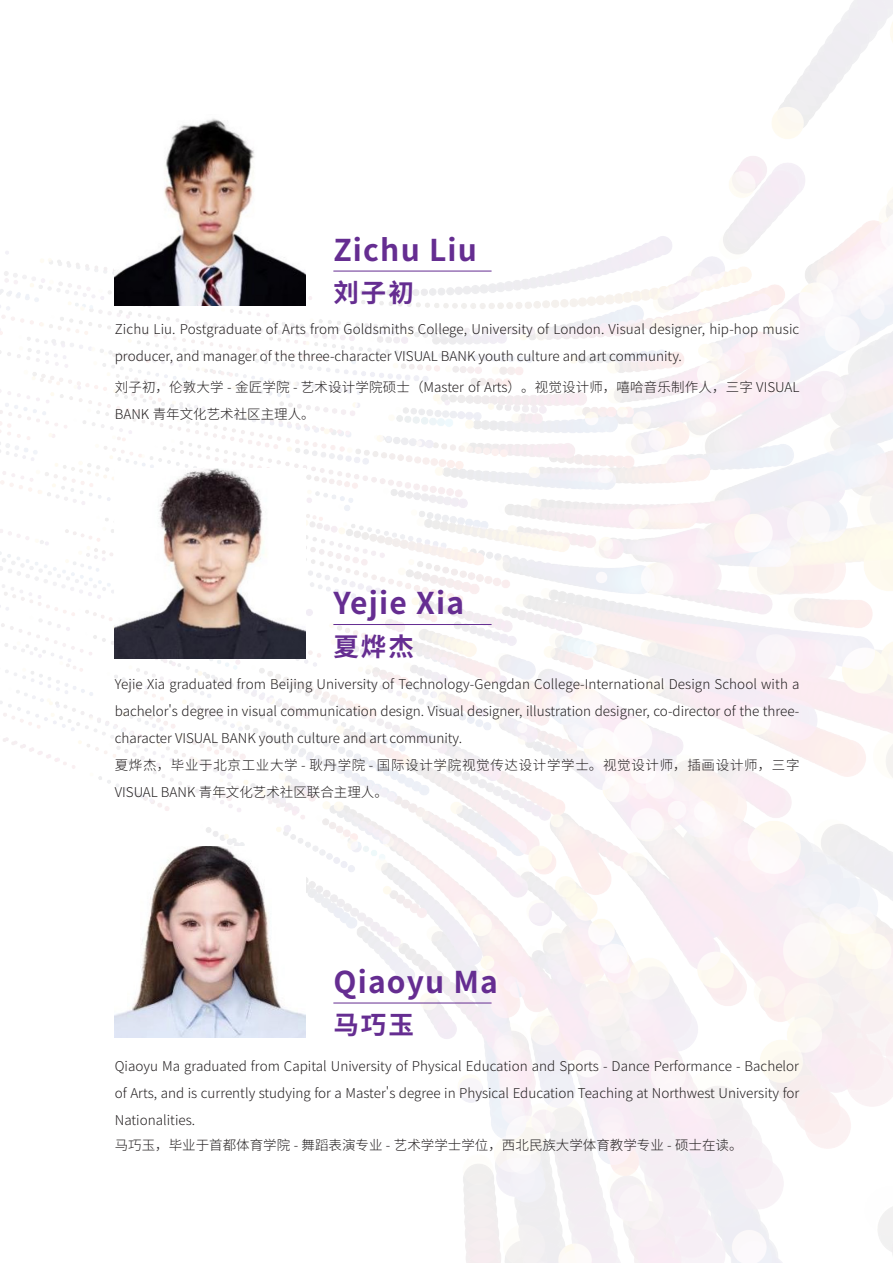
<style>
.page{position:relative;width:893px;height:1263px;background:#fff}
.page>*{position:absolute;margin:0;border:0;box-sizing:border-box;transform-origin:0 0}
.英文名字{font:700 30px "Source Han Sans CN";letter-spacing:.04em;color:#652d91}
.中文名字{font:700 25.5px "Source Han Sans CN";letter-spacing:.08em;color:#652d91}
.英文正文{font:300 13.5px/27px "Source Han Sans CN";color:#231f20;text-align:justify}
.中文正文{font:300 13.5px/27px "Source Han Sans CN";color:#231f20}
.中文正文-2{font:300 13.5px/27px "Source Han Sans CN";letter-spacing:.05em;color:#231f20}
</style>
<div class="page">
<img style="left:0;top:0;width:893px;height:1263px">
<hr style="left:333px;top:271px;width:159px;height:1px;background:#652d91">
<hr style="left:333px;top:624px;width:159px;height:1px;background:#652d91">
<hr style="left:333px;top:1003px;width:159px;height:1px;background:#652d91">
<img style="left:115px;top:115px;width:190px;height:190px">
<img style="left:115px;top:468px;width:190px;height:191px">
<img style="left:115px;top:847px;width:190px;height:190px">
<p class="英文名字" style="left:333px;top:233px;width:145px">Zichu Liu</p>
<p class="中文名字" style="left:333px;top:279px;width:82px">刘子初</p>
<p class="英文正文" style="left:115px;top:316px;width:686px">Zichu Liu. Postgraduate of Arts from Goldsmiths College, University of London. Visual designer, hip-hop music producer, and manager of the three-character VISUAL BANK youth culture and art community.</p>
<p class="中文正文" style="left:115px;top:374px;width:686px">刘子初，伦敦大学 - 金匠学院 - 艺术设计学院硕士（Master of Arts）。视觉设计师，嘻哈音乐制作人，三字 VISUAL<br>BANK 青年文化艺术社区主理人。</p>
<p class="英文名字" style="left:333px;top:586px;width:132px">Yejie Xia</p>
<p class="中文名字" style="left:333px;top:632px;width:82px">夏烨杰</p>
<p class="英文正文" style="left:115px;top:671px;width:686px">Yejie Xia graduated from Beijing University of Technology-Gengdan College-International Design School with a bachelor's degree in visual communication design. Visual designer, illustration designer, co-director of the three&shy;character VISUAL BANK youth culture and art community.</p>
<p class="中文正文-2" style="left:115px;top:751px;width:686px">夏烨杰，毕业于北京工业大学 - 耿丹学院 - 国际设计学院视觉传达设计学学士。视觉设计师，插画设计师，三字<br>VISUAL BANK 青年文化艺术社区联合主理人。</p>
<p class="英文名字" style="left:333px;top:965px;width:166px">Qiaoyu Ma</p>
<p class="中文名字" style="left:333px;top:1011px;width:82px">马巧玉</p>
<p class="英文正文" style="left:115px;top:1053px;width:686px">Qiaoyu Ma graduated from Capital University of Physical Education and Sports - Dance Performance - Bachelor of Arts, and is currently studying for a Master's degree in Physical Education Teaching at Northwest University for Nationalities.</p>
<p class="中文正文" style="left:115px;top:1132px;width:629px">马巧玉，毕业于首都体育学院 - 舞蹈表演专业 - 艺术学学士学位，西北民族大学体育教学专业 - 硕士在读。</p>
</div>
